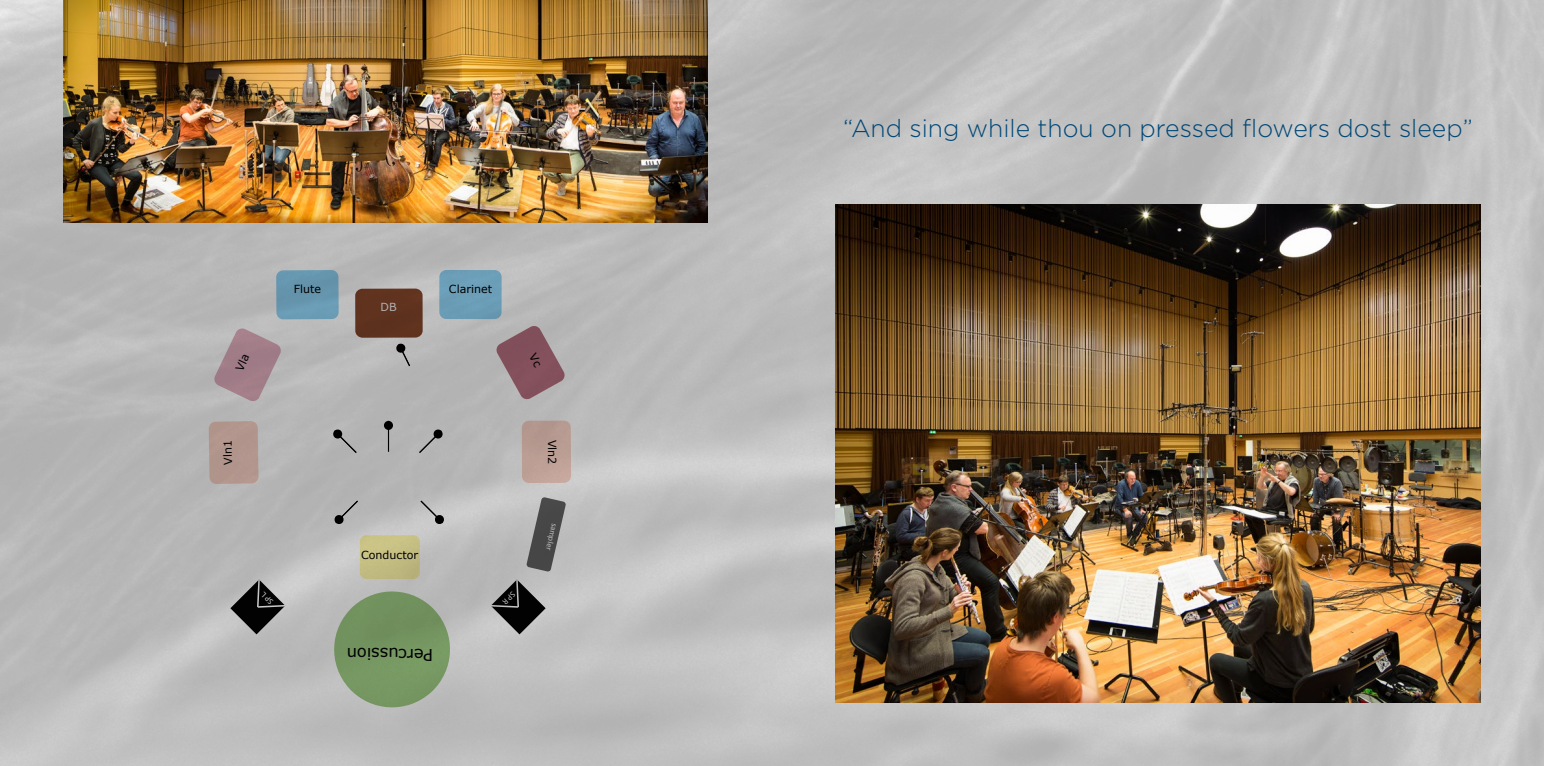
<style>
.page{position:relative;width:1544px;height:766px;background:#fff}
.page>*{position:absolute;margin:0;border:0;box-sizing:border-box;transform-origin:0 0}
.t1{font:300 24.75px "Gotham";color:#004776}
.t2{font:16.2px "Verdana";letter-spacing:-.005em;color:#000}
.t3{font:11.03px "Verdana";color:#000}
.t4{font:11.03px "Verdana";color:#efefef}
.t5{font:8.1px "Myriad Pro";color:#fff}
</style>
<div class="page">
<img style="left:0;top:0;width:1543px;height:765px">
<img style="left:836px;top:204px;width:644px;height:498px">
<img style="left:64px;top:0;width:643px;height:222px">
<div style="left:360px;top:535px;width:60px;height:44px;background:#c5be83;border-radius:6px"></div>
<div style="left:209px;top:421px;width:49px;height:63px;background:#b2968d"></div>
<div style="left:355px;top:288px;width:68px;height:49px;background:#5f331f;border-radius:7px"></div>
<svg style="left:328px;top:585px;width:128px;height:128px;background:#8da280"></svg>
<div style="left:276px;top:270px;width:63px;height:49px;background:#6696af;border-radius:7px"></div>
<div style="left:439px;top:270px;width:62px;height:49px;background:#6b9eb6;border-radius:7px"></div>
<svg style="left:526px;top:497px;width:40px;height:74px;background:#777"></svg>
<div style="left:522px;top:420px;width:49px;height:63px;background:linear-gradient(to right,#b79a90,#bda096);border-radius:7px"></div>
<svg style="left:388px;top:430px;width:1px;height:21px"></svg>
<div style="left:384px;top:421px;width:9px;height:9px;background:#000;border-radius:50%"></div>
<svg style="left:418px;top:429px;width:25px;height:25px"></svg>
<svg style="left:333px;top:429px;width:25px;height:25px"></svg>
<svg style="left:334px;top:499px;width:25px;height:25px"></svg>
<svg style="left:419px;top:499px;width:25px;height:25px"></svg>
<svg style="left:396px;top:343px;width:15px;height:24px"></svg>
<svg style="left:213px;top:327px;width:69px;height:75px;background:#ab969c"></svg>
<svg style="left:495px;top:325px;width:70px;height:75px;background:#987b81"></svg>
<svg style="left:489px;top:577px;width:56px;height:57px;background:#6c6c6c"></svg>
<svg style="left:230px;top:577px;width:57px;height:57px;background:#6d6d6d"></svg>
<p class="t3" style="left:220px;top:465px;width:26px;rotate:-91deg">Vln1</p>
<p class="t3" style="left:294px;top:281px;width:29px">Flute</p>
<p class="t3" style="left:449px;top:281px;width:45px">Clarinet</p>
<p class="t4" style="left:380px;top:300px;width:18px">DB</p>
<p class="t3" style="left:361px;top:547px;width:59px">Conductor</p>
<p class="t2" style="left:433px;top:665px;width:88px;rotate:-180deg">Percussion</p>
<p class="t3" style="left:560px;top:439px;width:26px;rotate:90deg">Vln2</p>
<p class="t5" style="left:559px;top:524px;width:28px;rotate:103deg">sampler</p>
<p class="t1" style="left:843px;top:113px;width:631px">“And sing while thou on pressed flowers dost sleep”</p>
</div>
